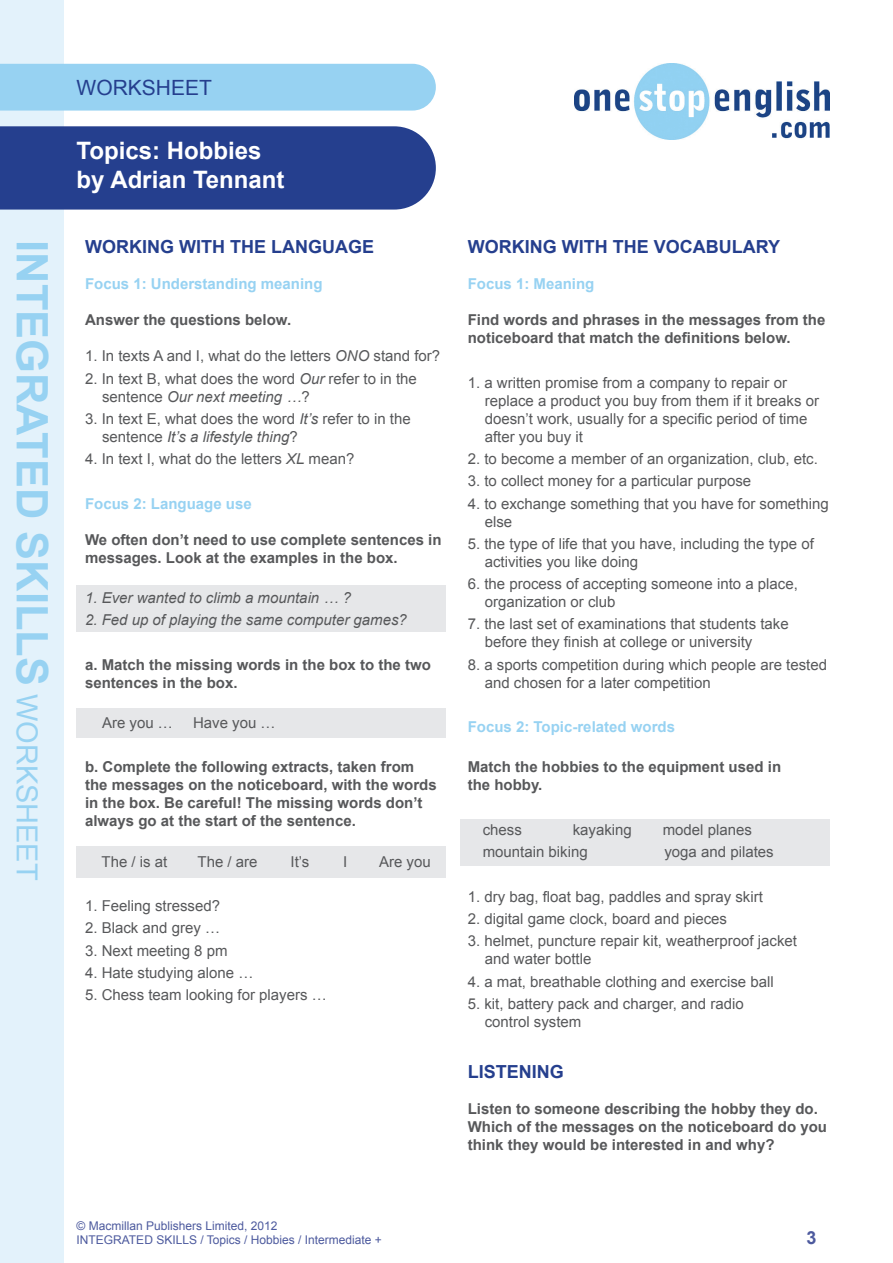
<style>
.page{position:relative;width:893px;height:1263px;background:#fff}
.page>*{position:absolute;margin:0;border:0;box-sizing:border-box;transform-origin:0 0}
.t1{font:700 43.35px "Arial";color:#97d2f2}
.t2{font:700 24px/28.8px "Arial";color:#fff}
.t3{font:21px "Arial";color:#253f8e}
.Body_Arial{font:700 18px "Arial";color:#253f8e}
.t4{font:700 18px "Arial";color:#4d5a9e}
.Body_Arial-2{font:15px/18px "Arial";color:#57585a}
.Body_Arial-3{font:700 15px/18px "Arial";color:#57585a}
.Body_Arial-4{font:700 15px "Arial";color:#97d2f2}
.Body_Arial-5{font:italic 15px "Arial";color:#57585a}
.t5{font:12px/14.4px "Arial";color:#4d5a9e}
.s1{font-weight:400;font-size:28.95px}
.s2{font-style:italic}
</style>
<div class="page">
<div style="left:0;top:0;width:64px;height:1263px;background:#e3f2fb"></div>
<img style="left:575px;top:64px;width:254px;height:75px">
<div style="left:0;top:126px;width:436px;height:84px;background:#253f8e"></div>
<div style="left:0;top:64px;width:436px;height:47px;background:#97d2f2"></div>
<div style="left:77px;top:585px;width:369px;height:46px;background:#e6e7e9"></div>
<div style="left:77px;top:846px;width:369px;height:32px;background:#e6e7e9"></div>
<div style="left:460px;top:819px;width:369px;height:46px;background:#e6e7e9"></div>
<div style="left:77px;top:708px;width:369px;height:30px;background:#e6e7e9"></div>
<h3 class="t3" style="left:77px;top:74px;width:137px">WORKSHEET</h3>
<h2 class="t2" style="left:77px;top:137px;width:210px">Topics: Hobbies by Adrian Tennant</h2>
<h1 class="t1" style="left:61px;top:240px;width:642px;rotate:90deg">INTEGRATED SKILLS <span class="s1">WORKSHEET</span></h1>
<p class="Body_Arial" style="left:85px;top:235px;width:290px">WORKING WITH THE LANGUAGE</p>
<p class="Body_Arial-4" style="left:85px;top:274px;width:239px">Focus 1: Understanding meaning</p>
<p class="Body_Arial-3" style="left:85px;top:312px;width:208px">Answer the questions below.</p>
<p class="Body_Arial-2" style="left:85px;top:347px;width:357px">1. In texts A and I, what do the letters <span class="s2">ONO</span> stand for?</p>
<p class="Body_Arial-2" style="left:102px;top:369px;width:316px;text-indent:-17px">2. In text B, what does the word <span class="s2">Our</span> refer to in the sentence <span class="s2">Our next meeting …</span>?</p>
<p class="Body_Arial-2" style="left:102px;top:410px;width:310px;text-indent:-17px">3. In text E, what does the word <span class="s2">It’s</span> refer to in the sentence <span class="s2">It’s a lifestyle thing</span>?</p>
<p class="Body_Arial-2" style="left:85px;top:450px;width:271px">4. In text I, what do the letters <span class="s2">XL</span> mean?</p>
<p class="Body_Arial-4" style="left:85px;top:493px;width:168px">Focus 2: Language use</p>
<p class="Body_Arial-3" style="left:85px;top:531px;width:358px">We often don’t need to use complete sentences in messages. Look at the examples in the box.</p>
<p class="Body_Arial-5" style="left:85px;top:588px;width:267px">1. Ever wanted to climb a mountain … ?</p>
<p class="Body_Arial-5" style="left:85px;top:610px;width:323px">2. Fed up of playing the same computer games?</p>
<p class="Body_Arial-3" style="left:85px;top:656px;width:347px">a. Match the missing words in the box to the two sentences in the box.</p>
<p class="Body_Arial-2" style="left:102px;top:714px;width:72px">Are you …</p>
<p class="Body_Arial-2" style="left:193px;top:714px;width:84px">Have you …</p>
<p class="Body_Arial-3" style="left:85px;top:759px;width:353px">b. Complete the following extracts, taken from the messages on the noticeboard, with the words in the box. Be careful! The missing words don’t always go at the start of the sentence.</p>
<p class="Body_Arial-2" style="left:102px;top:853px;width:67px">The / is at</p>
<p class="Body_Arial-2" style="left:198px;top:853px;width:62px">The / are</p>
<p class="Body_Arial-2" style="left:291px;top:853px;width:20px">It’s</p>
<p class="Body_Arial-2" style="left:343px;top:853px;width:6px">I</p>
<p class="Body_Arial-2" style="left:379px;top:853px;width:53px">Are you</p>
<p class="Body_Arial-2" style="left:85px;top:897px;width:137px">1. Feeling stressed?</p>
<p class="Body_Arial-2" style="left:85px;top:919px;width:137px">2. Black and grey …</p>
<p class="Body_Arial-2" style="left:85px;top:942px;width:144px">3. Next meeting 8 pm</p>
<p class="Body_Arial-2" style="left:85px;top:964px;width:170px">4. Hate studying alone …</p>
<p class="Body_Arial-2" style="left:85px;top:986px;width:243px">5. Chess team looking for players …</p>
<p class="Body_Arial" style="left:468px;top:235px;width:314px">WORKING WITH THE VOCABULARY</p>
<p class="Body_Arial-4" style="left:468px;top:274px;width:128px">Focus 1: Meaning</p>
<p class="Body_Arial-3" style="left:468px;top:312px;width:359px">Find words and phrases in the messages from the noticeboard that match the definitions below.</p>
<p class="Body_Arial-2" style="left:485px;top:374px;width:336px;text-indent:-17px">1. a written promise from a company to repair or replace a product you buy from them if it breaks or doesn’t work, usually for a specific period of time after you buy it</p>
<p class="Body_Arial-2" style="left:468px;top:450px;width:352px">2. to become a member of an organization, club, etc.</p>
<p class="Body_Arial-2" style="left:468px;top:472px;width:285px">3. to collect money for a particular purpose</p>
<p class="Body_Arial-2" style="left:485px;top:494px;width:346px;text-indent:-17px">4. to exchange something that you have for something else</p>
<p class="Body_Arial-2" style="left:485px;top:535px;width:331px;text-indent:-17px">5. the type of life that you have, including the type of activities you like doing</p>
<p class="Body_Arial-2" style="left:485px;top:575px;width:315px;text-indent:-17px">6. the process of accepting someone into a place, organization or club</p>
<p class="Body_Arial-2" style="left:485px;top:615px;width:306px;text-indent:-17px">7. the last set of examinations that students take before they finish at college or university</p>
<p class="Body_Arial-2" style="left:485px;top:656px;width:344px;text-indent:-17px">8. a sports competition during which people are tested and chosen for a later competition</p>
<p class="Body_Arial-4" style="left:468px;top:717px;width:209px">Focus 2: Topic-related words</p>
<p class="Body_Arial-3" style="left:468px;top:759px;width:315px">Match the hobbies to the equipment used in the hobby.</p>
<p class="Body_Arial-2" style="left:483px;top:821px;width:41px">chess</p>
<p class="Body_Arial-2" style="left:573px;top:821px;width:61px">kayaking</p>
<p class="Body_Arial-2" style="left:663px;top:821px;width:91px">model planes</p>
<p class="Body_Arial-2" style="left:483px;top:843px;width:107px">mountain biking</p>
<p class="Body_Arial-2" style="left:664px;top:843px;width:111px">yoga and pilates</p>
<p class="Body_Arial-2" style="left:468px;top:888px;width:297px">1. dry bag, float bag, paddles and spray skirt</p>
<p class="Body_Arial-2" style="left:468px;top:910px;width:261px">2. digital game clock, board and pieces</p>
<p class="Body_Arial-2" style="left:485px;top:932px;width:314px;text-indent:-17px">3. helmet, puncture repair kit, weatherproof jacket and water bottle</p>
<p class="Body_Arial-2" style="left:468px;top:972px;width:307px">4. a mat, breathable clothing and exercise ball</p>
<p class="Body_Arial-2" style="left:485px;top:995px;width:260px;text-indent:-17px">5. kit, battery pack and charger, and radio control system</p>
<p class="Body_Arial" style="left:468px;top:1060px;width:98px">LISTENING</p>
<p class="Body_Arial-3" style="left:468px;top:1100px;width:361px">Listen to someone describing the hobby they do.<br>Which of the messages on the noticeboard do you think they would be interested in and why?</p>
<p class="t5" style="left:77px;top:1218px;width:307px">© Macmillan Publishers Limited, 2012<br>INTEGRATED SKILLS / Topics / Hobbies / Intermediate +</p>
<p class="t4" style="left:806px;top:1226px;width:12px">3</p>
</div>
